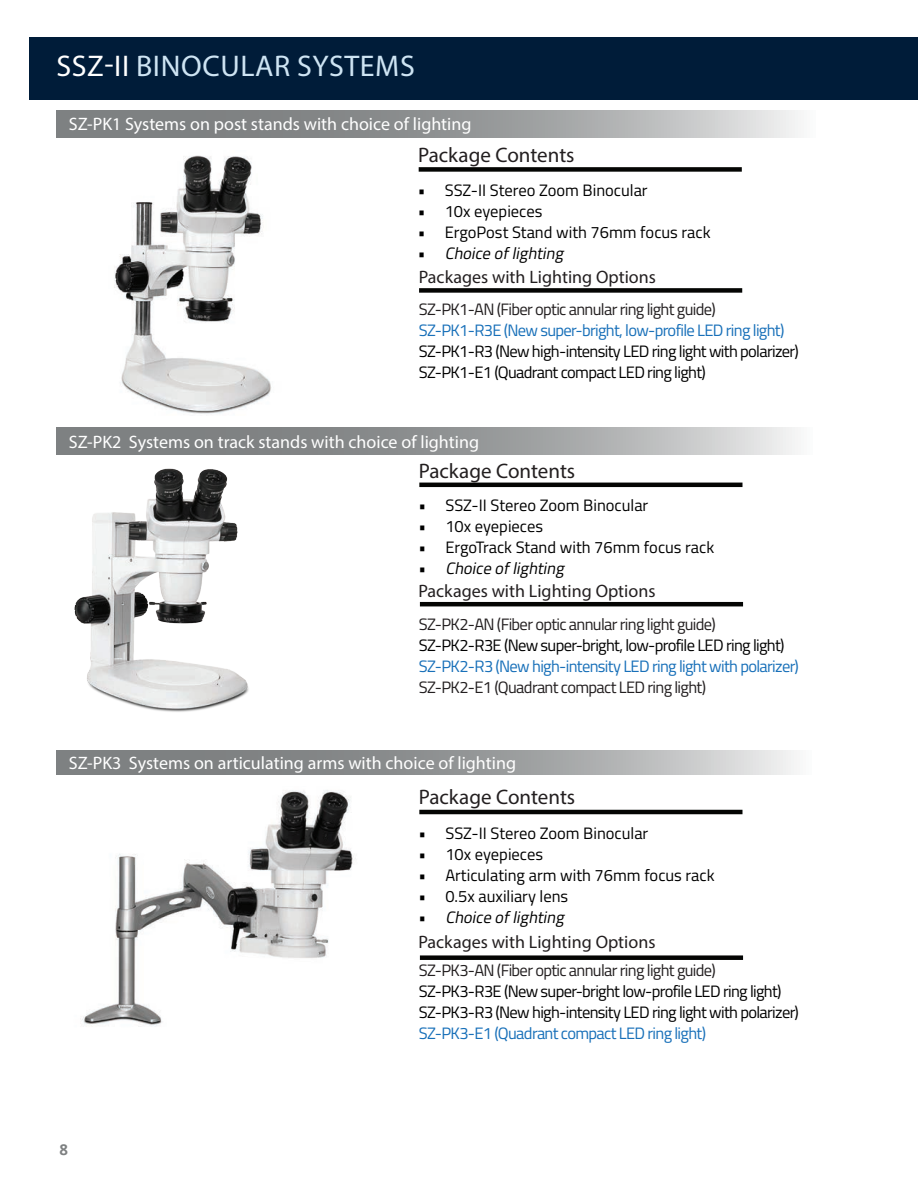
<style>
.page{position:relative;width:918px;height:1188px;background:#fff}
.page>*{position:absolute;margin:0;border:0;box-sizing:border-box;transform-origin:0 0}
.t1{font:30px "Myriad Pro";letter-spacing:.02em;color:#cee4f3}
.t2{font:21px "Myriad Pro";color:#231f20}
.t3{font:18px "Myriad Pro";color:#fff}
.t4{font:18px "Myriad Pro";color:#231f20}
.t5{font:16.5px/21px "Titillium Web";letter-spacing:-.04em;color:#000}
.t6{font:16.5px "Titillium Web";letter-spacing:-.01em;color:#000}
.t7{font:16.5px "Titillium Web";letter-spacing:-.04em;color:#231f20}
.t8{font:16.5px "Titillium Web";letter-spacing:-.04em;color:#1870b9}
.t9{font:italic 16.5px "Titillium Web";color:#000}
.t10{font:700 15px "Open Sans";color:#7e8182}
.s1{color:#fff}
.s2{font-style:normal}
</style>
<div class="page">
<div style="left:29px;top:37px;width:889px;height:63px;background:#001c39"></div>
<img style="left:74px;top:468px;width:175px;height:244px">
<svg style="left:56px;top:110px;width:742px;height:28px;background:#9b9e9e"></svg>
<svg style="left:56px;top:428px;width:739px;height:27px;background:#9b9e9e"></svg>
<svg style="left:56px;top:750px;width:738px;height:25px;background:#9b9d9e"></svg>
<img style="left:114px;top:155px;width:157px;height:259px">
<div style="left:419px;top:167px;width:323px;height:5px;background:#040503"></div>
<div style="left:419px;top:288px;width:323px;height:5px;background:#040503"></div>
<hr style="left:419px;top:483px;width:323px;height:4px;background:#040503">
<hr style="left:420px;top:602px;width:323px;height:4px;background:#040503">
<hr style="left:419px;top:810px;width:323px;height:4px;background:#040503">
<div style="left:420px;top:955px;width:323px;height:5px;background:#040503"></div>
<img style="left:80px;top:790px;width:276px;height:237px">
<h1 class="t1" style="left:56px;top:47px;width:360px"><span class="s1">SSZ-II</span> BINOCULAR SYSTEMS</h1>
<p class="t3" style="left:69px;top:113px;width:404px">SZ-PK1 Systems on post stands with choice of lighting</p>
<p class="t2" style="left:418px;top:142px;width:158px">Package Contents</p>
<p class="t6" style="left:418px;top:178px;width:231px">• SSZ-II Stereo Zoom Binocular</p>
<p class="t6" style="left:418px;top:199px;width:126px">• 10x eyepieces</p>
<p class="t6" style="left:418px;top:220px;width:294px">• ErgoPost Stand with 76mm focus rack</p>
<p class="t9" style="left:418px;top:241px;width:151px"><span class="s2">•</span> Choice oflighting</p>
<p class="t4" style="left:419px;top:266px;width:239px">Packages with Lighting Options</p>
<p class="t7" style="left:419px;top:297px;width:298px">SZ-PK1-AN (Fiber optic annular ring light guide)</p>
<p class="t8" style="left:419px;top:318px;width:367px">SZ-PK1-R3E (New super-bright, low-profile LED ring light)</p>
<p class="t5" style="left:419px;top:340px;width:382px">SZ-PK1-R3 (New high-intensity LED ring light with polarizer)<br>SZ-PK1-E1 (Quadrant compact LED ring light)</p>
<p class="t3" style="left:69px;top:431px;width:412px">SZ-PK2 Systems on track stands with choice of lighting</p>
<p class="t2" style="left:419px;top:458px;width:158px">Package Contents</p>
<p class="t6" style="left:418px;top:494px;width:231px">• SSZ-II Stereo Zoom Binocular</p>
<p class="t6" style="left:418px;top:515px;width:126px">• 10x eyepieces</p>
<p class="t6" style="left:418px;top:536px;width:297px">• ErgoTrack Stand with 76mm focus rack</p>
<p class="t9" style="left:418px;top:557px;width:151px"><span class="s2">•</span> Choice oflighting</p>
<p class="t7" style="left:419px;top:612px;width:298px">SZ-PK2-AN (Fiber optic annular ring light guide)</p>
<p class="t5" style="left:419px;top:634px;width:367px">SZ-PK2-R3E (New super-bright, low-profile LED ring light)</p>
<p class="t8" style="left:419px;top:654px;width:382px">SZ-PK2-R3 (New high-intensity LED ring light with polarizer)</p>
<p class="t7" style="left:419px;top:675px;width:289px">SZ-PK2-E1 (Quadrant compact LED ring light)</p>
<p class="t4" style="left:418px;top:580px;width:239px">Packages with Lighting Options</p>
<p class="t3" style="left:69px;top:751px;width:449px">SZ-PK3 Systems on articulating arms with choice of lighting</p>
<p class="t2" style="left:419px;top:784px;width:158px">Package Contents</p>
<p class="t10" style="left:59px;top:1139px;width:10px">8</p>
<p class="t6" style="left:418px;top:821px;width:231px">• SSZ-II Stereo Zoom Binocular</p>
<p class="t6" style="left:418px;top:842px;width:126px">• 10x eyepieces</p>
<p class="t6" style="left:418px;top:863px;width:298px">• Articulating arm with 76mm focus rack</p>
<p class="t6" style="left:418px;top:884px;width:151px">• 0.5x auxiliary lens</p>
<p class="t9" style="left:418px;top:905px;width:151px"><span class="s2">•</span> Choice oflighting</p>
<p class="t7" style="left:419px;top:958px;width:298px">SZ-PK3-AN (Fiber optic annular ring light guide)</p>
<p class="t5" style="left:419px;top:980px;width:382px">SZ-PK3-R3E (New super-bright low-profile LED ring light)<br>SZ-PK3-R3 (New high-intensity LED ring light with polarizer)</p>
<p class="t8" style="left:419px;top:1021px;width:289px">SZ-PK3-E1 (Quadrant compact LED ring light)</p>
<p class="t4" style="left:418px;top:931px;width:239px">Packages with Lighting Options</p>
</div>
